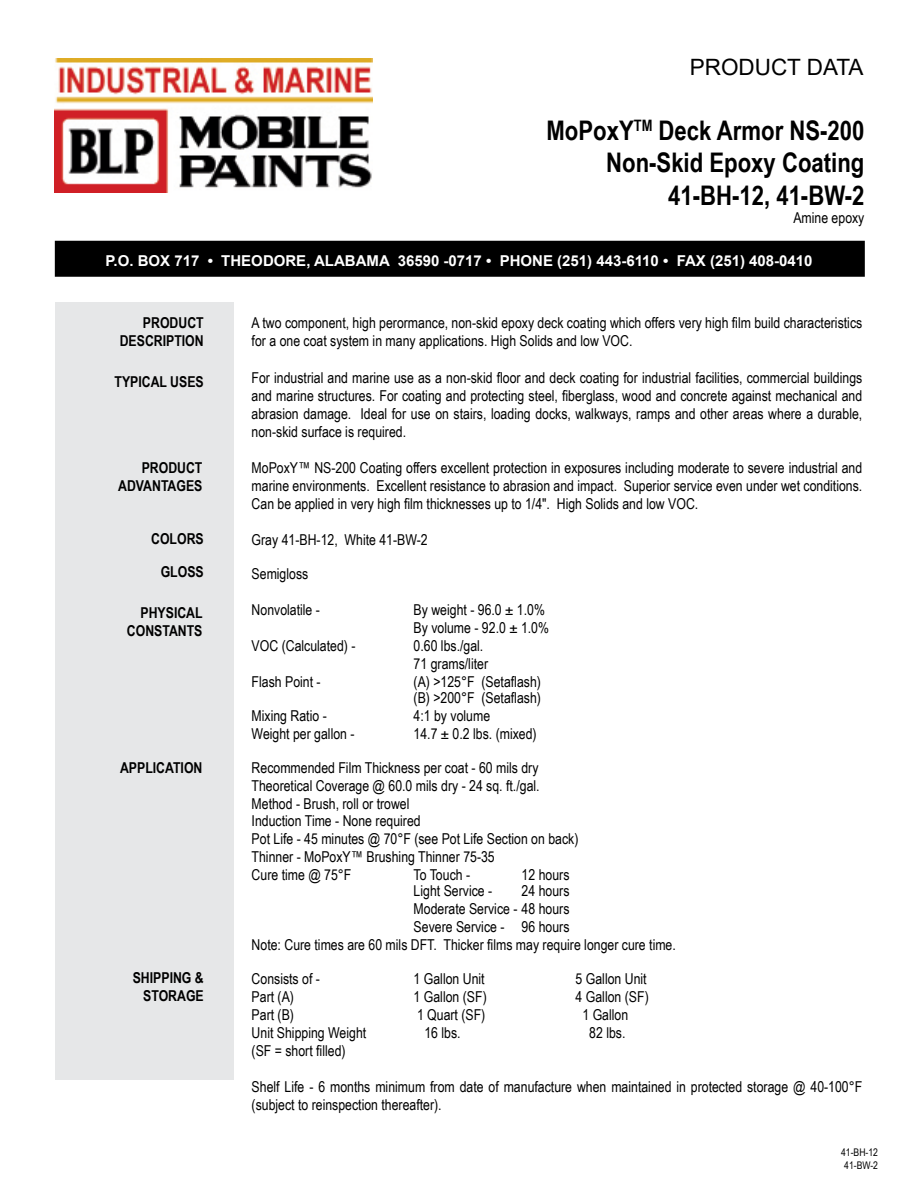
<style>
.page{position:relative;width:918px;height:1188px;background:#fff}
.page>*{position:absolute;margin:0;border:0;box-sizing:border-box;transform-origin:0 0}
.t1{font:700 27px/32.4px "Arial Narrow";color:#000;text-align:right}
.t2{font:22.5px "Arial";color:#000}
.t3{font:15px/18px "Arial Narrow";color:#000}
.t4{font:700 15px/18px "Arial Narrow";color:#000;text-align:right}
.t5{font:700 15px "Arial";color:#fff}
.t6{font:10.5px/12.6px "Arial Narrow";color:#000}
</style>
<div class="page">
<div style="left:55px;top:241px;width:810px;height:36px;background:#000"></div>
<img style="left:54px;top:59px;width:319px;height:134px">
<div style="left:55px;top:302px;width:179px;height:778px;background:#e6e7e8"></div>
<h2 class="t2" style="left:690px;top:52px;width:175px">PRODUCT DATA</h2>
<h1 class="t1" style="left:546px;top:113px;width:320px">MoPoxY<sup>TM</sup> Deck Armor NS-200<br>Non-Skid Epoxy Coating<br>41-BH-12, 41-BW-2</h1>
<p class="t3" style="left:793px;top:208px;width:73px">Amine epoxy</p>
<p class="t5" style="left:105px;top:250px;width:709px">P.O. BOX 717 • THEODORE, ALABAMA 36590 -0717 • PHONE (251) 443-6110 • FAX (251) 408-0410</p>
<p class="t4" style="left:120px;top:313px;width:86px">PRODUCT<br>DESCRIPTION</p>
<p class="t4" style="left:115px;top:372px;width:91px">TYPICAL USES</p>
<p class="t4" style="left:118px;top:458px;width:86px">PRODUCT<br>ADVANTAGES</p>
<p class="t4" style="left:151px;top:529px;width:54px">COLORS</p>
<p class="t4" style="left:161px;top:562px;width:45px">GLOSS</p>
<p class="t4" style="left:127px;top:603px;width:77px">PHYSICAL<br>CONSTANTS</p>
<p class="t4" style="left:120px;top:758px;width:84px">APPLICATION</p>
<p class="t4" style="left:133px;top:968px;width:73px">SHIPPING &amp;<br>STORAGE</p>
<p class="t3" style="left:252px;top:314px;width:612px">A two component, high perormance, non-skid epoxy deck coating which offers very high film build characteristics for a one coat system in many applications. High Solids and low VOC.</p>
<p class="t3" style="left:252px;top:368px;width:612px;text-align:justify">For industrial and marine use as a non-skid floor and deck coating for industrial facilities, commercial buildings and marine structures. For coating and protecting steel, fiberglass, wood and concrete against mechanical and abrasion damage. Ideal for use on stairs, loading docks, walkways, ramps and other areas where a durable, non-skid surface is required.</p>
<p class="t3" style="left:252px;top:458px;width:612px;text-align:justify">MoPoxY™ NS-200 Coating offers excellent protection in exposures including moderate to severe industrial and marine environments. Excellent resistance to abrasion and impact. Superior service even under wet conditions.<br>Can be applied in very high film thicknesses up to 1/4". High Solids and low VOC.</p>
<p class="t3" style="left:252px;top:530px;width:178px">Gray 41-BH-12, White 41-BW-2</p>
<p class="t3" style="left:252px;top:564px;width:58px">Semigloss</p>
<p class="t3" style="left:252px;top:600px;width:70px">Nonvolatile -</p>
<p class="t3" style="left:414px;top:600px;width:137px">By weight - 96.0 ± 1.0%<br>By volume - 92.0 ± 1.0%</p>
<p class="t3" style="left:252px;top:636px;width:105px">VOC (Calculated) -</p>
<p class="t3" style="left:414px;top:636px;width:76px">0.60 lbs./gal.<br>71 grams/liter</p>
<p class="t3" style="left:252px;top:672px;width:71px">Flash Point -</p>
<p class="t3" style="left:414px;top:673px;width:129px;line-height:16.2px">(A) &gt;125°F (Setaflash) (B) &gt;200°F (Setaflash)</p>
<p class="t3" style="left:252px;top:706px;width:77px">Mixing Ratio -</p>
<p class="t3" style="left:414px;top:706px;width:78px">4:1 by volume</p>
<p class="t3" style="left:252px;top:724px;width:105px">Weight per gallon -</p>
<p class="t3" style="left:414px;top:724px;width:125px">14.7 ± 0.2 lbs. (mixed)</p>
<p class="t3" style="left:252px;top:759px;width:290px;text-align:justify">Recommended Film Thickness per coat - 60 mils dry Theoretical Coverage @ 60.0 mils dry - 24 sq. ft./gal.<br>Method - Brush, roll or trowel</p>
<p class="t3" style="left:252px;top:811px;width:328px">Induction Time - None required<br>Pot Life - 45 minutes @ 70°F (see Pot Life Section on back)<br>Thinner - MoPoxY™ Brushing Thinner 75-35<br>Cure time @ 75°F</p>
<p class="t3" style="left:414px;top:865px;width:58px">To Touch -</p>
<p class="t3" style="left:522px;top:865px;width:49px">12 hours</p>
<p class="t3" style="left:414px;top:881px;width:80px">Light Service -</p>
<p class="t3" style="left:522px;top:881px;width:49px">24 hours</p>
<p class="t3" style="left:414px;top:899px;width:157px">Moderate Service - 48 hours</p>
<p class="t3" style="left:414px;top:917px;width:157px">Severe Service - 96 hours</p>
<p class="t3" style="left:252px;top:935px;width:426px">Note: Cure times are 60 mils DFT. Thicker films may require longer cure time.</p>
<p class="t3" style="left:252px;top:969px;width:70px">Consists of -</p>
<p class="t3" style="left:414px;top:969px;width:73px">1 Gallon Unit</p>
<p class="t3" style="left:576px;top:969px;width:73px">5 Gallon Unit</p>
<p class="t3" style="left:252px;top:987px;width:44px">Part (A)</p>
<p class="t3" style="left:414px;top:987px;width:75px">1 Gallon (SF)</p>
<p class="t3" style="left:576px;top:987px;width:75px">4 Gallon (SF)</p>
<p class="t3" style="left:252px;top:1005px;width:44px">Part (B)</p>
<p class="t3" style="left:417px;top:1005px;width:70px">1 Quart (SF)</p>
<p class="t3" style="left:582px;top:1005px;width:47px">1 Gallon</p>
<p class="t3" style="left:252px;top:1023px;width:116px">Unit Shipping Weight</p>
<p class="t3" style="left:424px;top:1023px;width:38px">16 lbs.</p>
<p class="t3" style="left:589px;top:1023px;width:38px">82 lbs.</p>
<p class="t3" style="left:252px;top:1041px;width:95px">(SF = short filled)</p>
<p class="t3" style="left:252px;top:1077px;width:612px">Shelf Life - 6 months minimum from date of manufacture when maintained in protected storage @ 40-100°F (subject to reinspection thereafter).</p>
<p class="t6" style="left:841px;top:1146px;width:38px">41-BH-12<br>41-BW-2</p>
</div>
